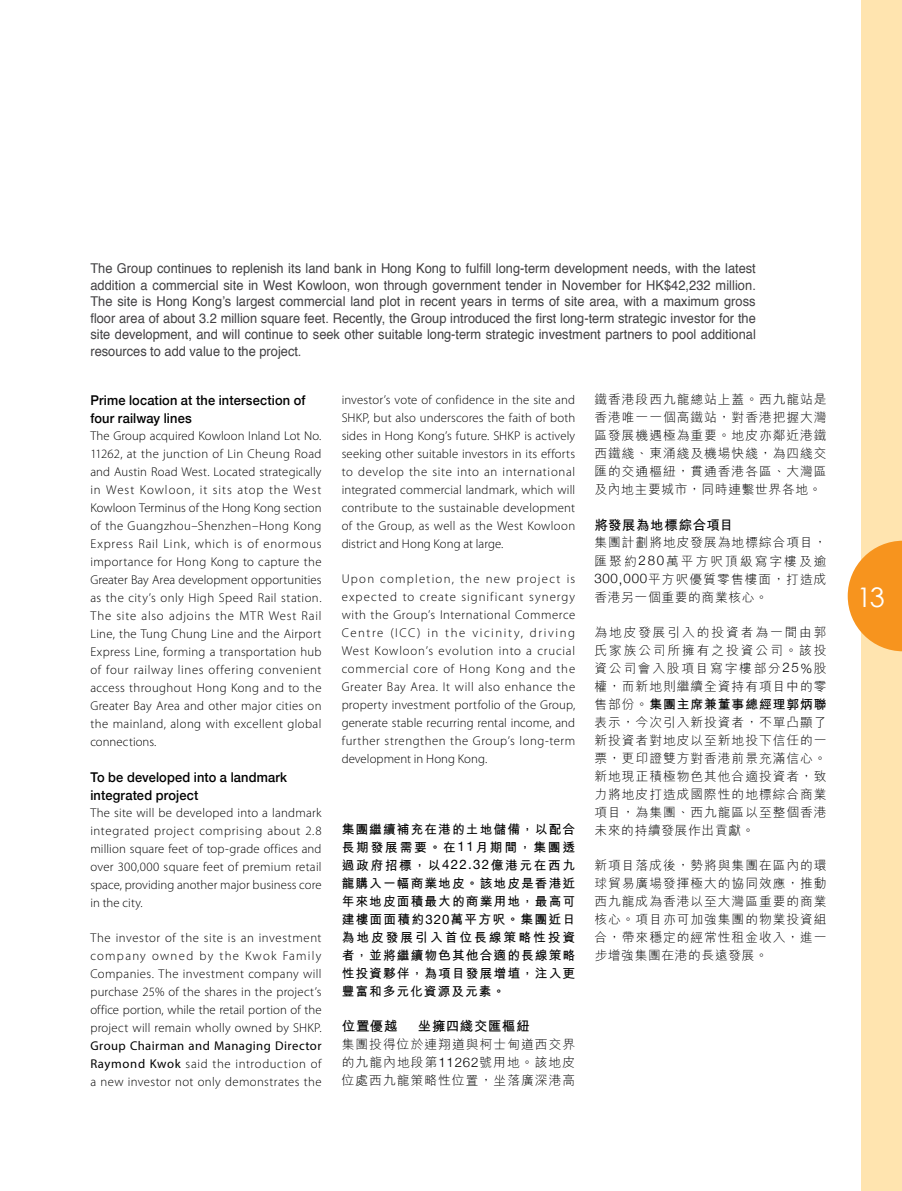
<style>
.page{position:relative;width:902px;height:1191px;background:#fff}
.page>*{position:absolute;margin:0;border:0;box-sizing:border-box;transform-origin:0 0}
.t1{font:27px "Century Gothic";color:#fff}
.t2{font:13.5px/16.5px "Helvetica";color:#414042;text-align:justify;scale:.95 1}
.t3{font:500 13.5px/18px "Helvetica Neue";letter-spacing:.01em;color:#000;scale:.95 1}
.t4{font:700 13.5px "M Hei HK";letter-spacing:.04em;color:#000}
.t5{font:300 12.75px/18px "Myriad Pro";letter-spacing:.02em;color:#000;text-align:justify}
.t6{font:300 12.75px/18px "M Hei HK";letter-spacing:.075em;color:#000;text-align:justify}
.t7{font:700 12.75px/18px "M Hei HK";letter-spacing:.08em;color:#000;text-align:justify}
.s1{font-weight:400}
.s2{font-family:"Helvetica Neue";font-weight:400;font-size:13.2px}
.s3{font-family:"Helvetica Neue";font-size:13.2px}
.s4{font-weight:700}
</style>
<div class="page">
<div style="left:861px;top:0;width:40px;height:1191px;background:#ffe4af"></div>
<svg style="left:847px;top:541px;width:54px;height:110px"></svg>
<p class="t2" style="left:90px;top:261px;width:702px">The Group continues to replenish its land bank in Hong Kong to fulfill long-term development needs, with the latest addition a commercial site in West Kowloon, won through government tender in November for HK$42,232 million.<br>The site is Hong Kong’s largest commercial land plot in recent years in terms of site area, with a maximum gross floor area of about 3.2 million square feet. Recently, the Group introduced the first long-term strategic investor for the site development, and will continue to seek other suitable long-term strategic investment partners to pool additional resources to add value to the project.</p>
<p class="t3" style="left:90px;top:390px;width:228px">Prime location at the intersection of four railway lines</p>
<p class="t5" style="left:90px;top:426px;width:233px">The Group acquired Kowloon Inland Lot No.<br>11262, at the junction of Lin Cheung Road and Austin Road West. Located strategically in West Kowloon, it sits atop the West Kowloon Terminus of the Hong Kong section of the Guangzhou–Shenzhen–Hong Kong Express Rail Link, which is of enormous importance for Hong Kong to capture the Greater Bay Area development opportunities as the city’s only High Speed Rail station.<br>The site also adjoins the MTR West Rail Line, the Tung Chung Line and the Airport Express Line, forming a transportation hub of four railway lines offering convenient access throughout Hong Kong and to the Greater Bay Area and other major cities on the mainland, along with excellent global connections.</p>
<p class="t3" style="left:90px;top:767px;width:209px">To be developed into a landmark integrated project</p>
<p class="t5" style="left:90px;top:803px;width:233px">The site will be developed into a landmark integrated project comprising about 2.8 million square feet of top-grade offices and over 300,000 square feet of premium retail space, providing another major business core in the city.</p>
<p class="t5" style="left:90px;top:928px;width:233px">The investor of the site is an investment company owned by the Kwok Family Companies. The investment company will purchase 25% of the shares in the project’s office portion, while the retail portion of the project will remain wholly owned by SHKP.</p>
<p class="t5" style="left:90px;top:1036px;width:233px"><span class="s1">Group Chairman and Managing Director Raymond Kwok</span> said the introduction of a new investor not only demonstrates the</p>
<p class="t5" style="left:341px;top:390px;width:235px">investor’s vote of confidence in the site and SHKP, but also underscores the faith of both sides in Hong Kong’s future. SHKP is actively seeking other suitable investors in its efforts to develop the site into an international integrated commercial landmark, which will contribute to the sustainable development of the Group, as well as the West Kowloon district and Hong Kong at large.</p>
<p class="t5" style="left:341px;top:569px;width:235px">Upon completion, the new project is expected to create significant synergy with the Group’s International Commerce Centre (ICC) in the vicinity, driving West Kowloon’s evolution into a crucial commercial core of Hong Kong and the Greater Bay Area. It will also enhance the property investment portfolio of the Group, generate stable recurring rental income, and further strengthen the Group’s long-term development in Hong Kong.</p>
<p class="t7" style="left:341px;top:819px;width:235px">集團繼續補充在港的土地儲備，以配合長期發展需要。在<span class="s2">11</span>月期間，集團透過政府招標，以<span class="s2">422.32</span>億港元在西九龍購入一幅商業地皮。該地皮是香港近年來地皮面積最大的商業用地，最高可建樓面面積約<span class="s2">320</span>萬平方呎。集團近日為地皮發展引入首位長線策略性投資者，並將繼續物色其他合適的長線策略性投資夥伴，為項目發展增埴，注入更豐富和多元化資源及元素。</p>
<p class="t4" style="left:341px;top:1016px;width:58px">位置優越</p>
<p class="t4" style="left:418px;top:1016px;width:113px">坐擁四綫交匯樞紐</p>
<p class="t6" style="left:341px;top:1034px;width:235px">集團投得位於連翔道與柯士甸道西交界的九龍內地段第<span class="s3">11262</span>號用地。該地皮位處西九龍策略性位置，坐落廣深港高</p>
<p class="t6" style="left:594px;top:390px;width:234px">鐵香港段西九龍總站上蓋。西九龍站是香港唯一一個高鐵站，對香港把握大灣區發展機遇極為重要。地皮亦鄰近港鐵西鐵綫、東涌綫及機場快綫，為四綫交匯的交通樞紐，貫通香港各區、大灣區及內地主要城市，同時連繫世界各地。</p>
<p class="t4" style="left:594px;top:515px;width:140px">將發展為地標綜合項目</p>
<p class="t6" style="left:594px;top:533px;width:234px">集團計劃將地皮發展為地標綜合項目，匯聚約<span class="s3">280</span>萬平方呎頂級寫字樓及逾<span class="s3">300,000</span>平方呎優質零售樓面，打造成香港另一個重要的商業核心。</p>
<p class="t6" style="left:594px;top:622px;width:234px">為地皮發展引入的投資者為一間由郭氏家族公司所擁有之投資公司。該投資公司會入股項目寫字樓部分<span class="s3">25%</span>股權，而新地則繼續全資持有項目中的零售部份。<span class="s4">集團主席兼董事總經理郭炳聯</span>表示，今次引入新投資者，不單凸顯了新投資者對地皮以至新地投下信任的一票，更印證雙方對香港前景充滿信心。新地現正積極物色其他合適投資者，致力將地皮打造成國際性的地標綜合商業項目，為集團、西九龍區以至整個香港未來的持續發展作出貢獻。</p>
<p class="t6" style="left:594px;top:855px;width:234px">新項目落成後，勢將與集團在區內的環球貿易廣場發揮極大的協同效應，推動西九龍成為香港以至大灣區重要的商業核心。項目亦可加強集團的物業投資組合，帶來穩定的經常性租金收入，進一步增強集團在港的長遠發展。</p>
<h1 class="t1" style="left:856px;top:581px;width:30px">13</h1>
</div>
